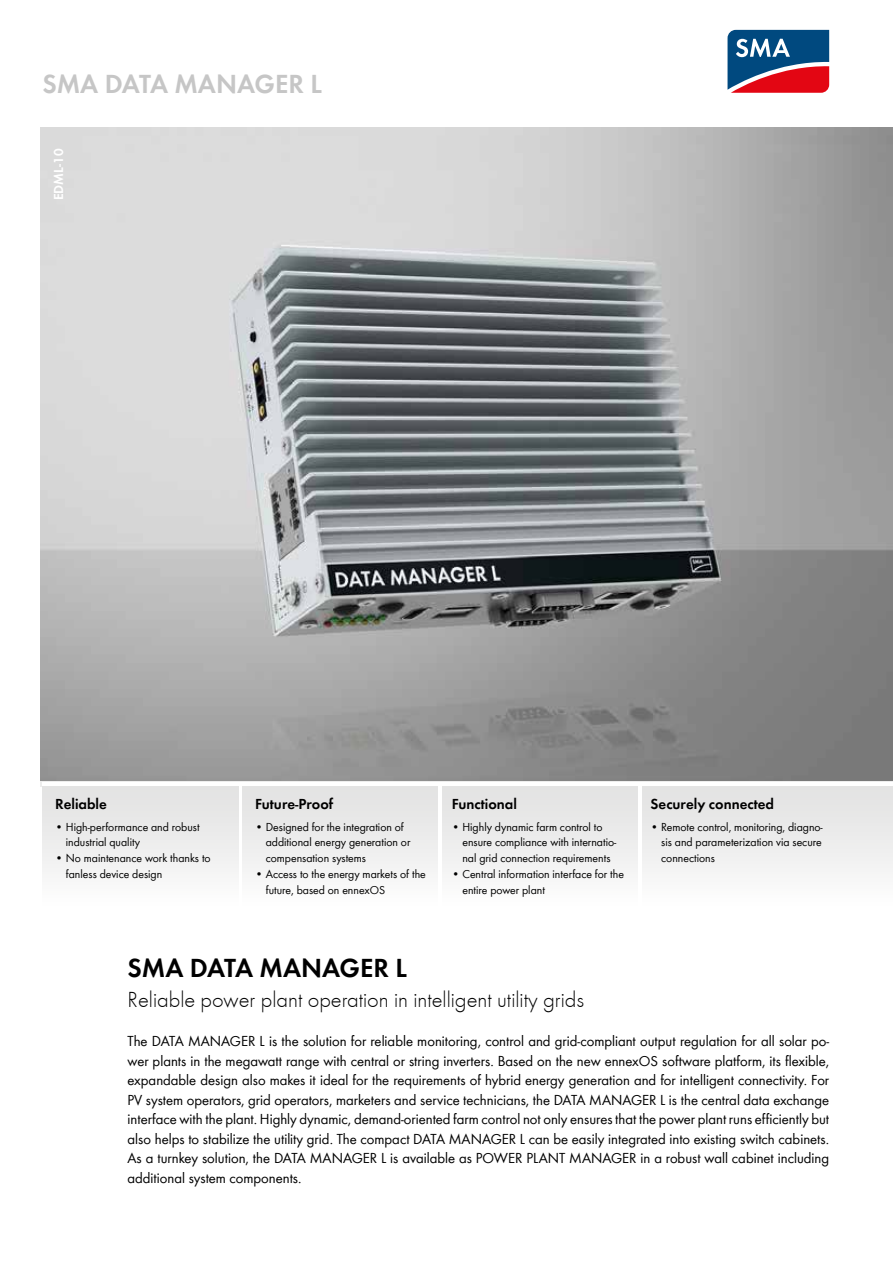
<style>
.page{position:relative;width:893px;height:1263px;background:#fff}
.page>*{position:absolute;margin:0;border:0;box-sizing:border-box;transform-origin:0 0}
.t1{font:600 27px "SMA Futura Global";color:#000}
.t2{font:600 27px "SMA Futura Global";color:#c6c6c6}
.t3{font:300 22.5px "SMA Futura Global";color:#000}
.t4{font:15px/19.5px "SMA Futura Global";color:#000;text-align:justify}
.t5{font:600 15px "SMA Futura Global";color:#000}
.t6{font:600 13.5px "SMA Futura Global";color:#fff}
.t7{font:12px/15.8px "SMA Futura Global";color:#000}
</style>
<div class="page">
<svg style="left:727px;top:29px;width:103px;height:64px"></svg>
<img style="left:40px;top:128px;width:853px;height:652px">
<div style="left:43px;top:787px;width:195px;height:119px;background:linear-gradient(to bottom,#e1e1e1,#fdfdfd)"></div>
<div style="left:242px;top:787px;width:196px;height:119px;background:linear-gradient(to bottom,#e1e1e1,#fdfdfd)"></div>
<div style="left:442px;top:787px;width:196px;height:119px;background:linear-gradient(to bottom,#e1e1e1,#fdfdfd)"></div>
<div style="left:642px;top:787px;width:251px;height:119px;background:linear-gradient(to bottom,#e1e1e1,#fdfdfd)"></div>
<h1 class="t2" style="left:43px;top:68px;width:281px">SMA DATA MANAGER L</h1>
<p class="t6" style="left:51px;top:200px;width:53px;rotate:-90deg">EDML-10</p>
<p class="t5" style="left:55px;top:795px;width:53px">Reliable</p>
<p class="t7" style="left:66px;top:819px;width:135px;text-indent:-11px">• High-performance and robust industrial quality</p>
<p class="t7" style="left:66px;top:850px;width:146px;text-indent:-11px">• No maintenance work thanks to fanless device design</p>
<p class="t5" style="left:255px;top:795px;width:80px">Future-Proof</p>
<p class="t7" style="left:266px;top:819px;width:146px;text-indent:-11px">• Designed for the integration of additional energy generation or compensation systems</p>
<p class="t7" style="left:266px;top:866px;width:162px;text-indent:-11px">• Access to the energy markets of the future, based on ennexOS</p>
<p class="t5" style="left:452px;top:795px;width:67px">Functional</p>
<p class="t7" style="left:462px;top:819px;width:155px;text-indent:-11px">• Highly dynamic farm control to ensure compliance with internatio&shy;nal grid connection requirements</p>
<p class="t7" style="left:462px;top:866px;width:163px;text-indent:-11px">• Central information interface for the entire power plant</p>
<p class="t5" style="left:651px;top:795px;width:125px">Securely connected</p>
<p class="t7" style="left:661px;top:819px;width:163px;text-align:justify;text-indent:-11px">• Remote control, monitoring, diagno&shy;sis and parameterization via secure connections</p>
<h1 class="t1" style="left:128px;top:952px;width:281px">SMA DATA MANAGER L</h1>
<h2 class="t3" style="left:128px;top:986px;width:458px">Reliable power plant operation in intelligent utility grids</h2>
<p class="t4" style="left:128px;top:1031px;width:703px">The DATA MANAGER L is the solution for reliable monitoring, control and grid-compliant output regulation for all solar po&shy;wer plants in the megawatt range with central or string inverters. Based on the new ennexOS software platform, its flexible, expandable design also makes it ideal for the requirements of hybrid energy generation and for intelligent connectivity. For PV system operators, grid operators, marketers and service technicians, the DATA MANAGER L is the central data exchange interface with the plant. Highly dynamic, demand-oriented farm control not only ensures that the power plant runs efficiently but also helps to stabilize the utility grid. The compact DATA MANAGER L can be easily integrated into existing switch cabinets.<br>As a turnkey solution, the DATA MANAGER L is available as POWER PLANT MANAGER in a robust wall cabinet including additional system components.</p>
</div>
